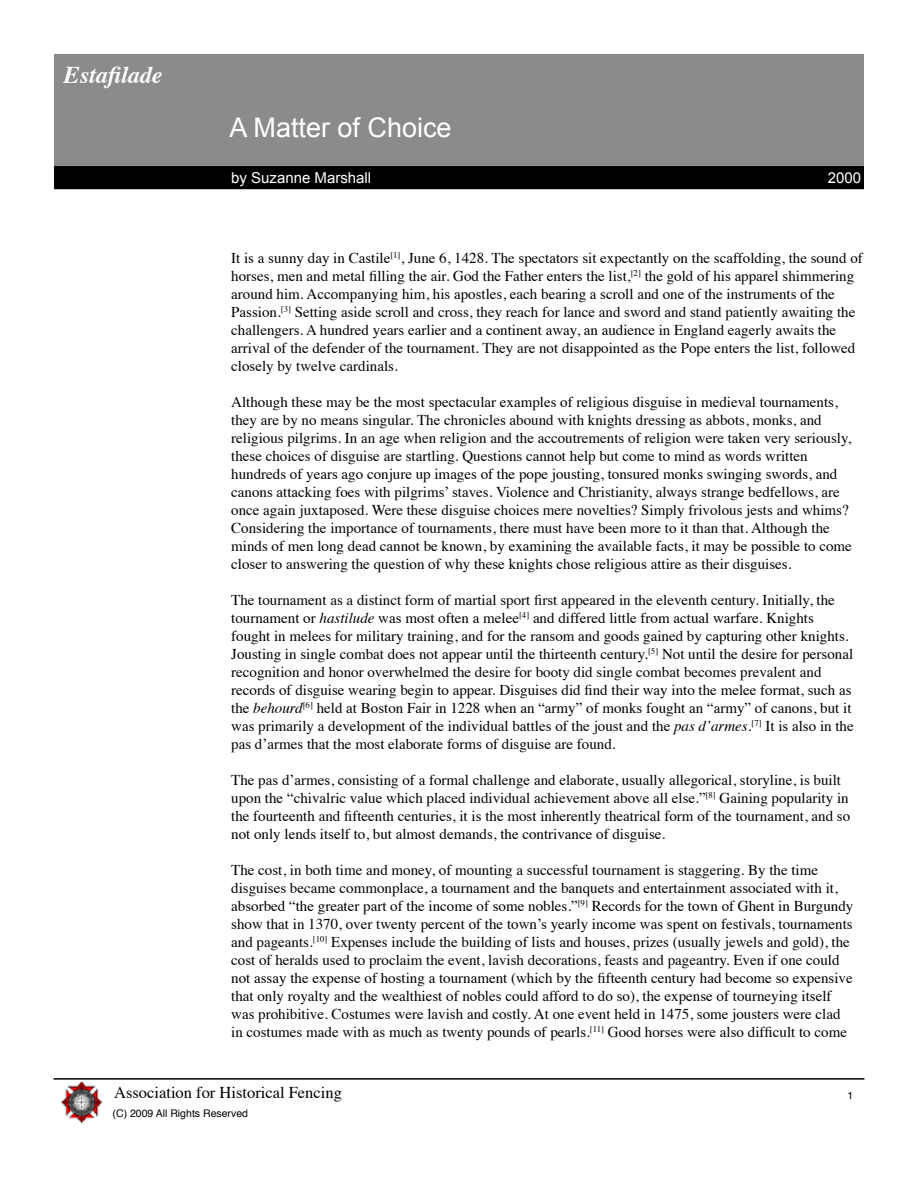
<style>
.page{position:relative;width:918px;height:1188px;background:#fff}
.page>*{position:absolute;margin:0;border:0;box-sizing:border-box;transform-origin:0 0}
.t1{font:27px "Arial";color:#fff}
.t2{font:italic 700 24px "Times";color:#fff}
.t3{font:16.5px "Times";color:#000}
.t4{font:15px/18px "Times";color:#000}
.t5{font:15px "Arial";color:#fff}
.t6{font:10.5px "Helvetica";color:#000}
.s1{font-style:italic}
</style>
<div class="page">
<div style="left:55px;top:167px;width:808px;height:21px;background:#000"></div>
<div style="left:54px;top:166px;width:810px;height:23px;border:2px solid #000"></div>
<div style="left:54px;top:54px;width:810px;height:112px;background:#898b8d"></div>
<hr style="left:54px;top:1078px;width:810px;height:2px;background:#000">
<img style="left:61px;top:1082px;width:42px;height:41px">
<h2 class="t2" style="left:64px;top:53px;width:100px">Estafilade</h2>
<h1 class="t1" style="left:230px;top:109px;width:224px">A Matter of Choice</h1>
<p class="t5" style="left:231px;top:168px;width:142px">by Suzanne Marshall</p>
<p class="t5" style="left:828px;top:168px;width:35px">2000</p>
<p class="t4" style="left:231px;top:248px;width:633px">It is a sunny day in Castile<sup>[1]</sup>, June 6, 1428. The spectators sit expectantly on the scaffolding, the sound of horses, men and metal filling the air. God the Father enters the list,<sup>[2]</sup> the gold of his apparel shimmering around him. Accompanying him, his apostles, each bearing a scroll and one of the instruments of the Passion.<sup>[3]</sup> Setting aside scroll and cross, they reach for lance and sword and stand patiently awaiting the challengers. A hundred years earlier and a continent away, an audience in England eagerly awaits the arrival of the defender of the tournament. They are not disappointed as the Pope enters the list, followed closely by twelve cardinals.</p>
<p class="t4" style="left:231px;top:392px;width:622px">Although these may be the most spectacular examples of religious disguise in medieval tournaments, they are by no means singular. The chronicles abound with knights dressing as abbots, monks, and religious pilgrims. In an age when religion and the accoutrements of religion were taken very seriously, these choices of disguise are startling. Questions cannot help but come to mind as words written hundreds of years ago conjure up images of the pope jousting, tonsured monks swinging swords, and canons attacking foes with pilgrims’ staves. Violence and Christianity, always strange bedfellows, are once again juxtaposed. Were these disguise choices mere novelties? Simply frivolous jests and whims?<br>Considering the importance of tournaments, there must have been more to it than that. Although the minds of men long dead cannot be known, by examining the available facts, it may be possible to come closer to answering the question of why these knights chose religious attire as their disguises.</p>
<p class="t4" style="left:231px;top:590px;width:624px">The tournament as a distinct form of martial sport first appeared in the eleventh century. Initially, the tournament or <span class="s1">hastilude</span> was most often a melee<sup>[4]</sup> and differed little from actual warfare. Knights fought in melees for military training, and for the ransom and goods gained by capturing other knights.<br>Jousting in single combat does not appear until the thirteenth century.<sup>[5]</sup> Not until the desire for personal recognition and honor overwhelmed the desire for booty did single combat becomes prevalent and records of disguise wearing begin to appear. Disguises did find their way into the melee format, such as the <span class="s1">behourd</span><sup>[6]</sup> held at Boston Fair in 1228 when an “army” of monks fought an “army” of canons, but it was primarily a development of the individual battles of the joust and the <span class="s1">pas d’armes</span>.<sup>[7]</sup> It is also in the pas d’armes that the most elaborate forms of disguise are found.</p>
<p class="t4" style="left:231px;top:770px;width:621px">The pas d’armes, consisting of a formal challenge and elaborate, usually allegorical, storyline, is built upon the “chivalric value which placed individual achievement above all else.”<sup>[8]</sup> Gaining popularity in the fourteenth and fifteenth centuries, it is the most inherently theatrical form of the tournament, and so not only lends itself to, but almost demands, the contrivance of disguise.</p>
<p class="t4" style="left:231px;top:860px;width:624px">The cost, in both time and money, of mounting a successful tournament is staggering. By the time disguises became commonplace, a tournament and the banquets and entertainment associated with it, absorbed “the greater part of the income of some nobles.”<sup>[9]</sup> Records for the town of Ghent in Burgundy show that in 1370, over twenty percent of the town’s yearly income was spent on festivals, tournaments and pageants.<sup>[10]</sup> Expenses include the building of lists and houses, prizes (usually jewels and gold), the cost of heralds used to proclaim the event, lavish decorations, feasts and pageantry. Even if one could not assay the expense of hosting a tournament (which by the fifteenth century had become so expensive that only royalty and the wealthiest of nobles could afford to do so), the expense of tourneying itself was prohibitive. Costumes were lavish and costly. At one event held in 1475, some jousters were clad in costumes made with as much as twenty pounds of pearls.<sup>[11]</sup> Good horses were also difficult to come</p>
<p class="t3" style="left:114px;top:1077px;width:229px">Association for Historical Fencing</p>
<p class="t6" style="left:113px;top:1105px;width:137px">(C) 2009 All Rights Reserved</p>
<p class="t6" style="left:847px;top:1087px;width:7px">1</p>
</div>
